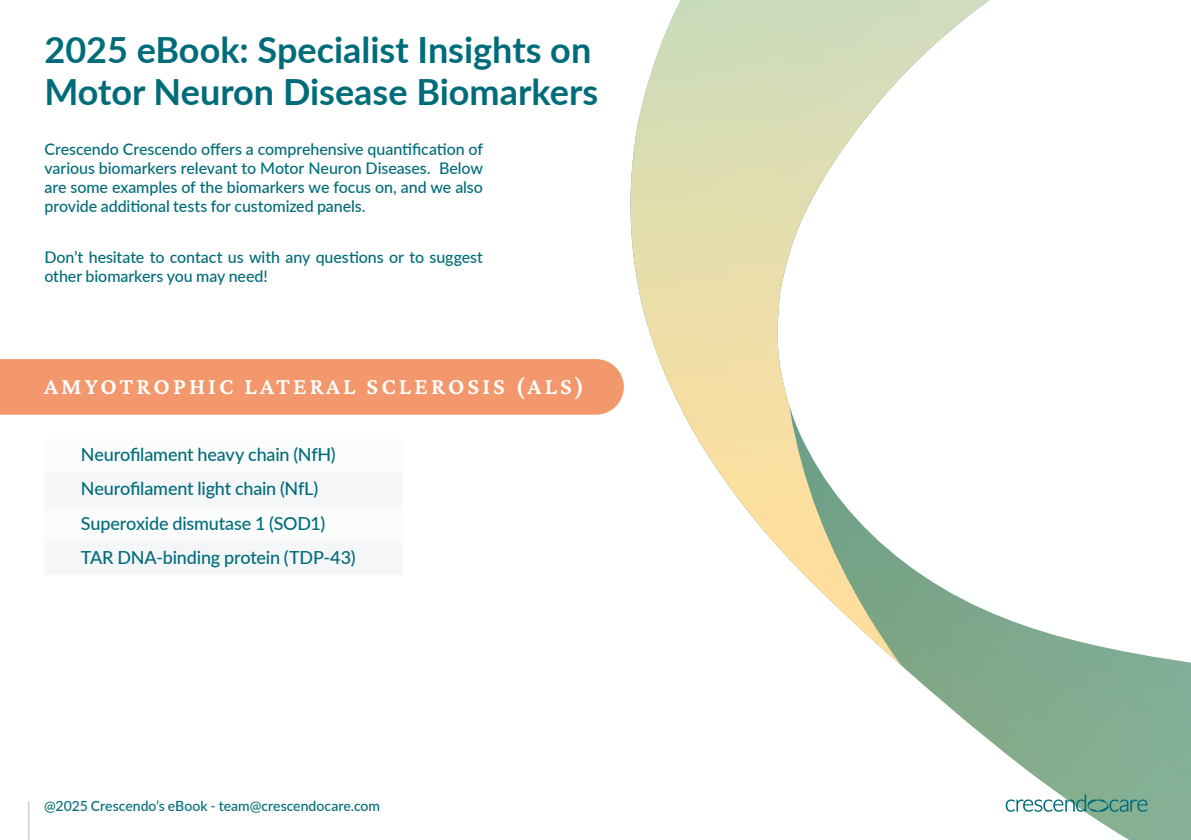
<style>
.page{position:relative;width:1191px;height:840px;background:#fff}
.page>*{position:absolute;margin:0;border:0;box-sizing:border-box;transform-origin:0 0}
.t1{font:700 36px/42px "Lato";color:#006c7a}
.t2{font:24px "Crimson Pro";letter-spacing:.13em;color:#fff}
.t3{font:500 18px/34px "Lato";letter-spacing:-.01em;color:#006c7a}
.t4{font:500 16px/19.2px "Lato";letter-spacing:-.005em;color:#006c7a;text-align:justify}
.t5{font:500 14px "Lato";color:#006c7a}
</style>
<div class="page">
<img style="left:901px;top:620px;width:290px;height:219px">
<img style="left:630px;top:0;width:381px;height:665px">
<div style="left:45px;top:473px;width:358px;height:101px;background:#f4f6f8"></div>
<hr style="left:28px;top:801px;width:1px;height:38px;background:#a8bcc4">
<div style="left:0;top:359px;width:624px;height:55px;background:#f3986d"></div>
<svg style="left:1005px;top:793px;width:142px;height:18px"></svg>
<h1 class="t1" style="left:44px;top:28px;width:555px">2025 eBook: Specialist Insights on<br>Motor Neuron Disease Biomarkers</h1>
<p class="t4" style="left:44px;top:139px;width:440px">Crescendo Crescendo offers a comprehensive quantification of various biomarkers relevant to Motor Neuron Diseases. Below are some examples of the biomarkers we focus on, and we also provide additional tests for customized panels.</p>
<p class="t4" style="left:44px;top:247px;width:440px">Don’t hesitate to contact us with any questions or to suggest other biomarkers you may need!</p>
<h2 class="t2" style="left:44px;top:372px;width:541px">AMYOTROPHIC LATERAL SCLEROSIS (ALS)</h2>
<p class="t3" style="left:81px;top:437px;width:276px">Neurofilament heavy chain (NfH)<br>Neurofilament light chain (NfL)<br>Superoxide dismutase 1 (SOD1)<br>TAR DNA-binding protein (TDP-43)</p>
<p class="t5" style="left:44px;top:797px;width:337px">@2025 Crescendo’s eBook - team@crescendocare.com</p>
</div>
